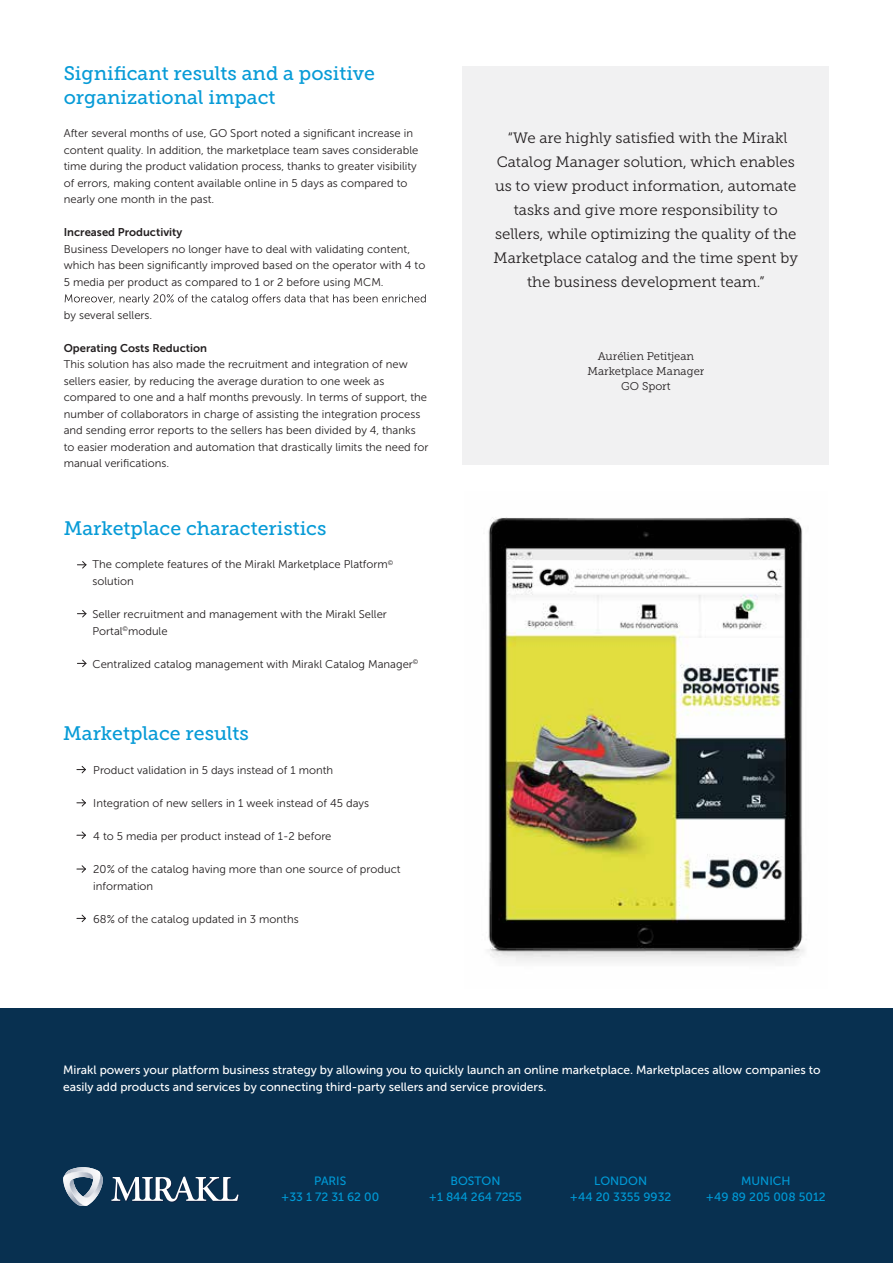
<style>
.page{position:relative;width:893px;height:1263px;background:#fff}
.page>*{position:absolute;margin:0;border:0;box-sizing:border-box;transform-origin:0 0}
.t1{font:19.5px/24px "Museo Slab 500";color:#079bd7}
.t2{font:15px/24px "Museo Slab 300";color:#231f20;text-align:center}
.t3{font:12px/17px "Museo Sans 500";letter-spacing:-.005em;color:#fff}
.t4{font:12px/15.9px "Museo Sans 500";color:#009ad6;text-align:center}
.t5{font:11.25px/16.5px "Museo Sans 300";color:#231f20}
.t6{font:11.25px "Museo Sans 700";color:#231f20}
.t7{font:11.25px/15px "Museo Slab 300";color:#231f20;text-align:center}
</style>
<div class="page">
<div style="left:463px;top:66px;width:366px;height:399px;background:#f1f1f2"></div>
<svg style="left:65px;top:294px;width:361px;height:11px"></svg>
<div style="left:0;top:1008px;width:893px;height:255px;background:#083050"></div>
<svg style="left:111px;top:1176px;width:128px;height:26px"></svg>
<svg style="left:63px;top:1167px;width:40px;height:39px"></svg>
<svg style="left:77px;top:561px;width:10px;height:8px"></svg>
<svg style="left:77px;top:610px;width:10px;height:8px"></svg>
<svg style="left:77px;top:659px;width:10px;height:9px"></svg>
<svg style="left:77px;top:766px;width:9px;height:8px"></svg>
<svg style="left:77px;top:799px;width:9px;height:8px"></svg>
<svg style="left:77px;top:831px;width:9px;height:8px"></svg>
<svg style="left:77px;top:865px;width:9px;height:8px"></svg>
<svg style="left:77px;top:914px;width:9px;height:9px"></svg>
<img style="left:488px;top:517px;width:317px;height:446px">
<h1 class="t1" style="left:64px;top:61px;width:313px">Significant results and a positive organizational impact</h1>
<p class="t5" style="left:64px;top:125px;width:356px">After several months of use, GO Sport noted a significant increase in content quality. In addition, the marketplace team saves considerable time during the product validation process, thanks to greater visibility of errors, making content available online in 5 days as compared to nearly one month in the past.</p>
<p class="t6" style="left:64px;top:226px;width:120px">Increased Productivity</p>
<p class="t5" style="left:64px;top:241px;width:363px">Business Developers no longer have to deal with validating content, which has been significantly improved based on the operator with 4 to<br>5 media per product as compared to 1 or 2 before using MCM.</p>
<p class="t5" style="left:64px;top:307px;width:90px">by several sellers.</p>
<p class="t6" style="left:64px;top:342px;width:145px">Operating Costs Reduction</p>
<p class="t5" style="left:64px;top:356px;width:366px">This solution has also made the recruitment and integration of new sellers easier, by reducing the average duration to one week as compared to one and a half months prevously. In terms of support, the number of collaborators in charge of assisting the integration process and sending error reports to the sellers has been divided by 4, thanks to easier moderation and automation that drastically limits the need for manual verifications.</p>
<h1 class="t1" style="left:64px;top:517px;width:264px">Marketplace characteristics</h1>
<p class="t5" style="left:93px;top:556px;width:302px">The complete features of the Mirakl Marketplace Platform<sup>© </sup>solution</p>
<p class="t5" style="left:93px;top:606px;width:296px">Seller recruitment and management with the Mirakl Seller<br>Portal<sup>©</sup>module</p>
<p class="t5" style="left:93px;top:655px;width:327px">Centralized catalog management with Mirakl Catalog Manager<sup>©</sup></p>
<h1 class="t1" style="left:63px;top:721px;width:187px">Marketplace results</h1>
<p class="t5" style="left:93px;top:762px;width:241px">Product validation in 5 days instead of 1 month</p>
<p class="t5" style="left:93px;top:795px;width:277px">Integration of new sellers in 1 week instead of 45 days</p>
<p class="t5" style="left:93px;top:828px;width:240px">4 to 5 media per product instead of 1-2 before</p>
<p class="t5" style="left:93px;top:861px;width:309px">20% of the catalog having more than one source of product information</p>
<p class="t5" style="left:93px;top:911px;width:207px">68% of the catalog updated in 3 months</p>
<p class="t2" style="left:493px;top:126px;width:306px">“We are highly satisfied with the Mirakl Catalog Manager solution, which enables us to view product information, automate tasks and give more responsibility to sellers, while optimizing the quality of the Marketplace catalog and the time spent by the business development team.”</p>
<p class="t7" style="left:588px;top:349px;width:118px">Aurélien Petitjean<br>Marketplace Manager<br>GO Sport</p>
<p class="t3" style="left:63px;top:1061px;width:759px">Mirakl powers your platform business strategy by allowing you to quickly launch an online marketplace. Marketplaces allow companies to easily add products and services by connecting third-party sellers and service providers.</p>
<p class="t4" style="left:281px;top:1173px;width:100px">PARIS<br>+33 1 72 31 62 00</p>
<p class="t4" style="left:429px;top:1173px;width:95px">BOSTON<br>+1 844 264 7255</p>
<p class="t4" style="left:570px;top:1173px;width:103px">LONDON<br>+44 20 3355 9932</p>
<p class="t4" style="left:706px;top:1173px;width:121px">MUNICH<br>+49 89 205 008 5012</p>
</div>
